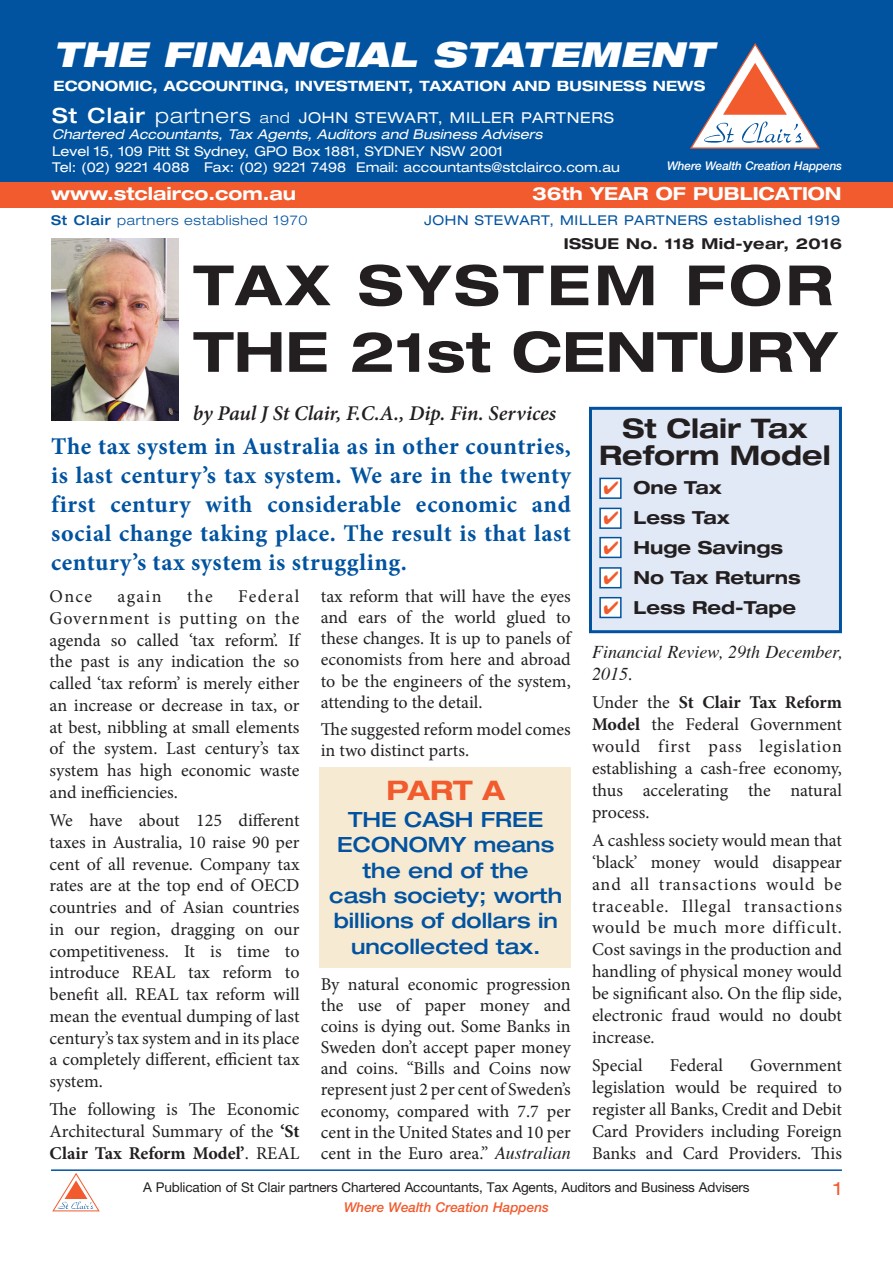
<style>
.page{position:relative;width:893px;height:1263px;background:#fff}
.page>*{position:absolute;margin:0;border:0;box-sizing:border-box;transform-origin:0 0}
.t1{font:700 expanded 55.5px/66.6px "Helvetica Neue";letter-spacing:.005em;color:#231f20}
.t2{font:italic 900 expanded 34.5px "Helvetica Neue";letter-spacing:.01em;color:#fff}
.t3{font:700 expanded 27px/27px "Helvetica Neue";color:#231f20;text-align:center}
.Paragraph_Style_Body{font:700 expanded 27px "Helvetica Neue";color:#f15b2e}
.Paragraph_Style_Body-2{font:700 24px/28.8px "Minion Pro";letter-spacing:.025em;color:#0153a0;text-align:justify}
.Paragraph_Style_Body-3{font:500 expanded 21px/25.3px "Helvetica Neue";color:#0153a0;text-align:center}
.t4{font:italic 600 21px "Minion Pro";letter-spacing:-.005em;color:#231f20}
.Paragraph_Style_Body-4{font:18px/21.8px "Minion Pro";color:#231f20;text-align:justify}
.t5{font:700 expanded 18px "Helvetica Neue";color:#231f20}
.t6{font:700 expanded 18px "Helvetica Neue";color:#fff}
.Paragraph_Style_Body-5{font:italic 18px/21.9px "Times";color:#231f20}
.t7{font:expanded 18px "Helvetica Neue";color:#f15b2e}
.t8{font:expanded 15px "Helvetica Neue";letter-spacing:.05em;color:#fff}
.t9{font:700 expanded 15px "Helvetica Neue";letter-spacing:.025em;color:#231f20}
.t10{font:700 expanded 14.25px "Helvetica Neue";letter-spacing:.01em;color:#fff}
.t11{font:expanded 13.5px "Helvetica Neue";color:#fff}
.t12{font:13.5px "Helvetica Neue";letter-spacing:-.01em;color:#231f20}
.t13{font:italic expanded 13.5px "Helvetica Neue";color:#fff}
.t14{font:expanded 13.5px "Helvetica Neue";letter-spacing:.05em;color:#0153a0}
.t15{font:300 expanded 13.5px "Helvetica Neue";letter-spacing:.05em;color:#0153a0}
.t16{font:italic 500 13.5px "Helvetica Neue";color:#f15b2e}
.t17{font:italic 500 12px "Helvetica Neue";letter-spacing:-.01em;color:#fff}
.s1{font-weight:500;font-size:21px}
.s2{font-weight:300;font-size:21px}
.s3{font-weight:300}
.s4{font-weight:500}
.s5{font-weight:700}
.s6{font-family:"Times";font-style:italic}
.s7{color:#f15b2e}
.s8{font-family:"Minion Pro";font-style:normal}
</style>
<div class="page">
<svg style="left:52px;top:1173px;width:48px;height:38px"></svg>
<hr style="left:51px;top:1169px;width:791px;height:2px;background:#0153a0">
<div style="left:320px;top:767px;width:251px;height:201px;background:#f7ead3"></div>
<div style="left:0;top:0;width:893px;height:200px;background:#0153a0"></div>
<svg style="left:690px;top:43px;width:130px;height:106px"></svg>
<div style="left:0;top:182px;width:893px;height:25px;background:#f15b2e"></div>
<img style="left:51px;top:238px;width:128px;height:183px">
<div style="left:589px;top:407px;width:253px;height:226px;background:#e1e9f6;border:3px solid #0153a0"></div>
<div style="left:599px;top:478px;width:23px;height:21px;background:#fff;border:2px solid #0153a0"></div>
<div style="left:599px;top:508px;width:23px;height:21px;background:#fff;border:2px solid #0153a0"></div>
<div style="left:599px;top:537px;width:23px;height:21px;background:#fff;border:2px solid #0153a0"></div>
<div style="left:599px;top:567px;width:23px;height:21px;background:#fff;border:2px solid #0153a0"></div>
<div style="left:599px;top:597px;width:23px;height:21px;background:#fff;border:2px solid #0153a0"></div>
<p class="t2" style="left:54px;top:32px;width:660px">THE FINANCIAL STATEMENT</p>
<p class="t10" style="left:54px;top:77px;width:653px">ECONOMIC, ACCOUNTING, INVESTMENT, TAXATION AND BUSINESS NEWS</p>
<p class="t8" style="left:52px;top:109px;width:563px"><span class="s1">St Clair</span> <span class="s2">partners</span> <span class="s3">and</span> JOHN STEWART, MILLER PARTNERS</p>
<p class="t13" style="left:52px;top:126px;width:492px">Chartered Accountants, Tax Agents, Auditors and Business Advisers</p>
<p class="t11" style="left:52px;top:143px;width:453px">Level 15, 109 Pitt St Sydney, GPO Box 1881, SYDNEY NSW 2001</p>
<p class="t11" style="left:52px;top:159px;width:569px">Tel: (02) 9221 4088 Fax: (02) 9221 7498 Email: accountants@stclairco.com.au</p>
<p class="t17" style="left:667px;top:158px;width:177px">Where Wealth Creation Happens</p>
<p class="t6" style="left:51px;top:183px;width:247px">www.stclairco.com.au</p>
<p class="t6" style="left:532px;top:183px;width:311px">36th YEAR OF PUBLICATION</p>
<p class="t15" style="left:51px;top:212px;width:258px"><span class="s4">St Clair</span> partners established 1970</p>
<p class="t14" style="left:424px;top:212px;width:417px">JOHN STEWART, MILLER PARTNERS established 1919</p>
<p class="t9" style="left:564px;top:234px;width:280px">ISSUE No. 118 Mid-year, 2016</p>
<p class="t1" style="left:193px;top:250px;width:645px">TAX SYSTEM FOR<br>THE 21st CENTURY</p>
<p class="t4" style="left:193px;top:398px;width:365px">by Paul J St Clair, F.C.A., Dip. Fin. Services</p>
<p class="Paragraph_Style_Body-2" style="left:51px;top:432px;width:521px">The tax system in Australia as in other countries, is last century’s tax system. We are in the twenty first century with considerable economic and social change taking place. The result is that last century’s tax system is struggling.</p>
<p class="Paragraph_Style_Body-4" style="left:50px;top:585px;width:251px;text-indent:189px">Federal Government is putting on the agenda so called ‘tax reform’. If the past is any indication the so called ‘tax reform’ is merely either an increase or decrease in tax, or at best, nibbling at small elements of the system. Last century’s tax system has high economic waste and inefficiencies.</p>
<p class="Paragraph_Style_Body-4" style="left:50px;top:809px;width:251px">We have about 125 different taxes in Australia, 10 raise 90 per cent of all revenue. Company tax rates are at the top end of OECD countries and of Asian countries in our region, dragging on our competitiveness. It is time to introduce REAL tax reform to benefit all. REAL tax reform will mean the eventual dumping of last century’s tax system and in its place a completely different, efficient tax system.</p>
<p class="Paragraph_Style_Body-4" style="left:50px;top:1099px;width:251px">The following is The Economic Architectural Summary of the <span class="s5">‘St Clair Tax Reform Model’</span>. REAL</p>
<p class="Paragraph_Style_Body-4" style="left:50px;top:585px;width:44px">Once</p>
<p class="Paragraph_Style_Body-4" style="left:118px;top:585px;width:46px">again</p>
<p class="Paragraph_Style_Body-4" style="left:187px;top:585px;width:27px">the</p>
<p class="Paragraph_Style_Body-4" style="left:321px;top:586px;width:251px;line-height:21.1px">tax reform that will have the eyes and ears of the world glued to these changes. It is up to panels of economists from here and abroad to be the engineers of the system, attending to the detail.</p>
<p class="Paragraph_Style_Body-4" style="left:321px;top:719px;width:251px;line-height:21.1px">The suggested reform model comes in two distinct parts.</p>
<p class="Paragraph_Style_Body" style="left:386px;top:773px;width:120px">PART A</p>
<p class="Paragraph_Style_Body-3" style="left:329px;top:806px;width:234px">THE CASH FREE<br>ECONOMY means the end of the<br>cash society; worth billions of dollars in uncollected tax.</p>
<p class="Paragraph_Style_Body-4" style="left:321px;top:973px;width:251px;line-height:21.1px">By natural economic progression the use of paper money and coins is dying out. Some Banks in Sweden don’t accept paper money and coins. “Bills and Coins now represent just 2 per cent of Sweden’s economy, compared with 7.7 per cent in the United States and 10 per cent in the Euro area.” <span class="s6">Australian</span></p>
<p class="t3" style="left:599px;top:414px;width:233px">St Clair Tax<br>Reform Model</p>
<p class="t5" style="left:604px;top:476px;width:120px"><span class="s7">✔</span> One Tax</p>
<p class="t5" style="left:604px;top:506px;width:128px"><span class="s7">✔</span> Less Tax</p>
<p class="t5" style="left:604px;top:536px;width:181px"><span class="s7">✔</span> Huge Savings</p>
<p class="t5" style="left:604px;top:566px;width:199px"><span class="s7">✔</span> No Tax Returns</p>
<p class="t5" style="left:604px;top:596px;width:194px"><span class="s7">✔</span> Less Red-Tape</p>
<p class="Paragraph_Style_Body-5" style="left:592px;top:640px;width:251px">Financial Review, 29th December,<br>2015<span class="s8">.</span></p>
<p class="Paragraph_Style_Body-4" style="left:592px;top:691px;width:251px">Under the <span class="s5">St Clair Tax Reform Model</span> the Federal Government would first pass legislation establishing a cash-free economy, thus accelerating the natural process.</p>
<p class="Paragraph_Style_Body-4" style="left:592px;top:829px;width:251px">A cashless society would mean that ‘black’ money would disappear and all transactions would be traceable. Illegal transactions would be much more difficult.<br>Cost savings in the production and handling of physical money would be significant also. On the flip side, electronic fraud would no doubt increase.</p>
<p class="Paragraph_Style_Body-4" style="left:592px;top:1055px;width:52px">Special</p>
<p class="Paragraph_Style_Body-4" style="left:670px;top:1055px;width:55px">Federal</p>
<p class="Paragraph_Style_Body-4" style="left:592px;top:1054px;width:251px;text-indent:158px">Government legislation would be required to register all Banks, Credit and Debit Card Providers including Foreign Banks and Card Providers. This</p>
<p class="t12" style="left:143px;top:1179px;width:608px">A Publication of St Clair partners Chartered Accountants, Tax Agents, Auditors and Business Advisers</p>
<p class="t16" style="left:344px;top:1199px;width:206px">Where Wealth Creation Happens</p>
<p class="t7" style="left:834px;top:1178px;width:9px">1</p>
</div>
